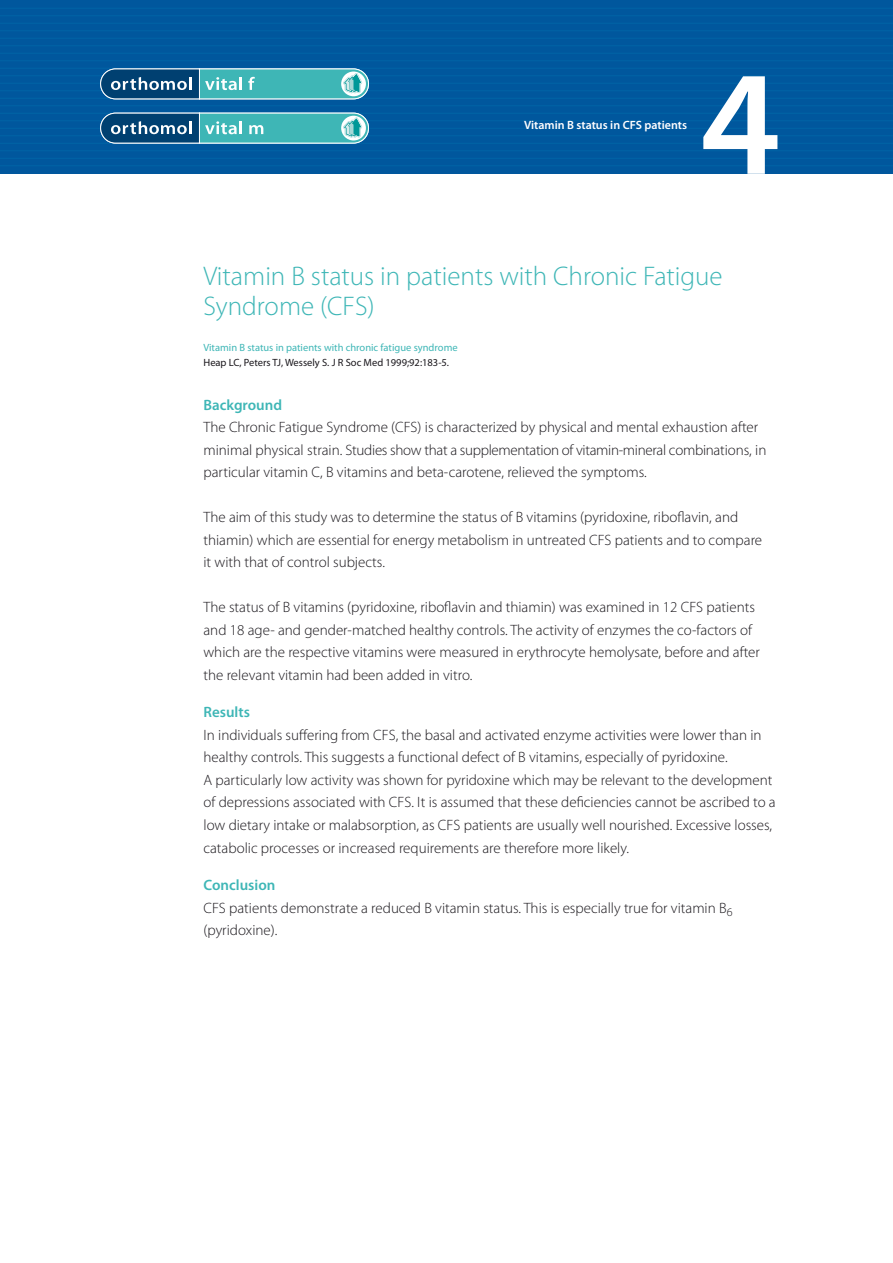
<style>
.page{position:relative;width:893px;height:1263px;background:#fff}
.page>*{position:absolute;margin:0;border:0;box-sizing:border-box;transform-origin:0 0}
.t1{font:600 150px "Myriad Pro";color:#fff}
.t2{font:300 27px "Myriad Pro";color:#3eb6b6}
.t3{font:300 15px/22.5px "Myriad Pro";color:#1a171c}
.t4{font:600 15px "Myriad Pro";color:#3eb6b6}
.t5{font:600 12px "Myriad Pro";color:#fff}
.t6{font:10.5px "Myriad Pro";color:#3eb6b6}
.t7{font:10.5px "Myriad Pro";color:#1a171c}
</style>
<div class="page">
<div style="left:0;top:0;width:893px;height:173px;background:#00579d"></div>
<hr style="left:0;top:8px;width:893px;height:1px;background:#0064a6">
<hr style="left:0;top:15px;width:893px;height:1px;background:#0064a6">
<hr style="left:0;top:23px;width:893px;height:1px;background:#0064a6">
<hr style="left:0;top:30px;width:893px;height:1px;background:#0064a6">
<hr style="left:0;top:38px;width:893px;height:1px;background:#0064a6">
<hr style="left:0;top:45px;width:893px;height:1px;background:#0064a6">
<hr style="left:0;top:53px;width:893px;height:1px;background:#0064a6">
<hr style="left:0;top:60px;width:893px;height:1px;background:#0064a6">
<hr style="left:0;top:68px;width:893px;height:1px;background:#0064a6">
<hr style="left:0;top:75px;width:893px;height:1px;background:#0064a6">
<hr style="left:0;top:83px;width:893px;height:1px;background:#0064a6">
<hr style="left:0;top:90px;width:893px;height:1px;background:#0064a6">
<hr style="left:0;top:98px;width:893px;height:1px;background:#0064a6">
<hr style="left:0;top:105px;width:893px;height:1px;background:#0064a6">
<hr style="left:0;top:113px;width:893px;height:1px;background:#0064a6">
<hr style="left:0;top:120px;width:893px;height:1px;background:#0064a6">
<hr style="left:0;top:128px;width:893px;height:1px;background:#0064a6">
<hr style="left:0;top:135px;width:893px;height:1px;background:#0064a6">
<hr style="left:0;top:143px;width:893px;height:1px;background:#0064a6">
<hr style="left:0;top:150px;width:893px;height:1px;background:#0064a6">
<hr style="left:0;top:158px;width:893px;height:1px;background:#0064a6">
<hr style="left:0;top:165px;width:893px;height:1px;background:#0064a6">
<svg style="left:100px;top:68px;width:269px;height:32px"></svg>
<svg style="left:100px;top:112px;width:269px;height:32px"></svg>
<p class="t5" style="left:524px;top:117px;width:164px">Vitamin B status in CFS patients</p>
<p class="t1" style="left:700px;top:28px;width:82px">4</p>
<p class="t2" style="left:203px;top:260px;width:521px">Vitamin B status in patients with Chronic Fatigue</p>
<p class="t2" style="left:203px;top:290px;width:173px">Syndrome (CFS)</p>
<p class="t6" style="left:203px;top:341px;width:256px">Vitamin B status in patients with chronic fatigue syndrome</p>
<p class="t7" style="left:203px;top:356px;width:247px">Heap LC, Peters TJ, Wessely S. J R Soc Med 1999;92:183-5.</p>
<p class="t4" style="left:203px;top:395px;width:80px">Background</p>
<p class="t3" style="left:203px;top:416px;width:564px">The Chronic Fatigue Syndrome (CFS) is characterized by physical and mental exhaustion after minimal physical strain. Studies show that a supplementation of vitamin-mineral combinations, in particular vitamin C, B vitamins and beta-carotene, relieved the symptoms.</p>
<p class="t3" style="left:203px;top:506px;width:536px">The aim of this study was to determine the status of B vitamins (pyridoxine, riboflavin, and</p>
<p class="t3" style="left:203px;top:529px;width:560px">thiamin) which are essential for energy metabolism in untreated CFS patients and to compare</p>
<p class="t3" style="left:203px;top:551px;width:183px">it with that of control subjects.</p>
<p class="t3" style="left:203px;top:596px;width:558px">The status of B vitamins (pyridoxine, riboflavin and thiamin) was examined in 12 CFS patients and 18 age- and gender-matched healthy controls. The activity of enzymes the co-factors of which are the respective vitamins were measured in erythrocyte hemolysate, before and after the relevant vitamin had been added in vitro.</p>
<p class="t4" style="left:203px;top:703px;width:48px">Results</p>
<p class="t3" style="left:203px;top:724px;width:560px">In individuals suffering from CFS, the basal and activated enzyme activities were lower than in healthy controls. This suggests a functional defect of B vitamins, especially of pyridoxine.</p>
<p class="t3" style="left:203px;top:769px;width:574px">A particularly low activity was shown for pyridoxine which may be relevant to the development of depressions associated with CFS. It is assumed that these deficiencies cannot be ascribed to a low dietary intake or malabsorption, as CFS patients are usually well nourished. Excessive losses, catabolic processes or increased requirements are therefore more likely.</p>
<p class="t4" style="left:203px;top:875px;width:73px">Conclusion</p>
<p class="t3" style="left:203px;top:896px;width:530px">CFS patients demonstrate a reduced B vitamin status. This is especially true for vitamin B<sub>6</sub></p>
<p class="t3" style="left:203px;top:919px;width:75px">(pyridoxine).</p>
</div>
